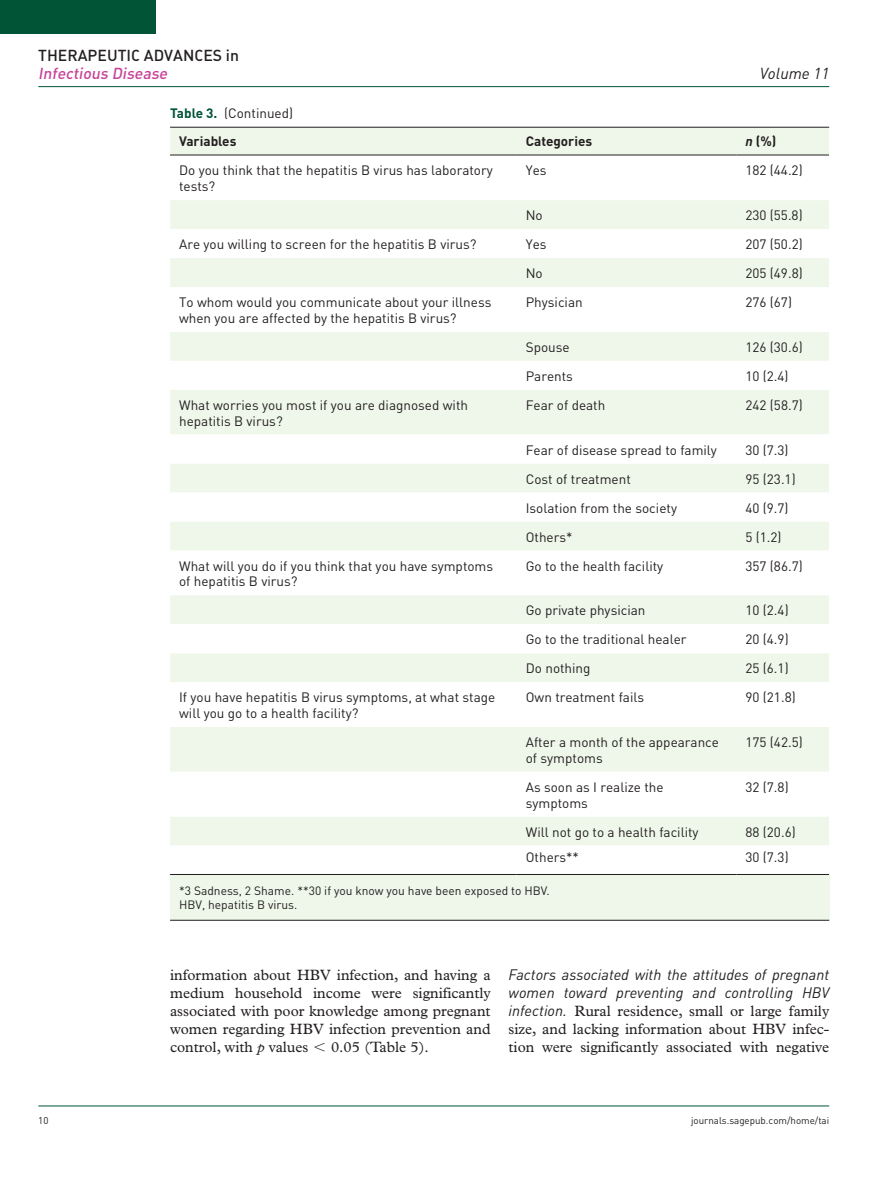
<style>
.page{position:relative;width:893px;height:1191px;background:#fff}
.page>*{position:absolute;margin:0;border:0;box-sizing:border-box;transform-origin:0 0}
.t1{font:15.75px "DIN Medium Alternate";color:#231f20}
.t2{font:italic 15.75px "DIN Medium Alternate";color:#c74499}
.t3{font:italic 15.75px "DIN";color:#231f20}
.t4{font:15px/18px "Plantin Std";color:#231f20;text-align:justify}
.t5{font:italic 15px/18px "DIN";color:#231f20}
.t6{font:13.5px/15.8px "DIN";color:#231f20}
.t7{font:700 13.5px "DIN";color:#231f20}
.t8{font:12px/14.2px "DIN";color:#231f20}
.t9{font:9.75px "DIN";color:#231f20}
.s1{font-weight:700;color:#015436}
.s2{font-style:italic}
.s3{font-family:"DIN";font-style:italic}
</style>
<div class="page">
<hr style="left:38px;top:86px;width:791px;height:1px;background:#015436">
<hr style="left:38px;top:1105px;width:791px;height:1px;background:#015436">
<div style="left:0;top:0;width:155px;height:34px;background:#015436"></div>
<div style="left:170px;top:872px;width:659px;height:48px;background:#eff7ea"></div>
<hr style="left:170px;top:920px;width:659px;height:1px;background:#231f20">
<div style="left:170px;top:128px;width:659px;height:27px;background:#eff7ea"></div>
<svg style="left:170px;top:200px;width:659px;height:674px"></svg>
<hr style="left:170px;top:155px;width:347px;height:1px;background:#231f20">
<hr style="left:517px;top:155px;width:219px;height:1px;background:#231f20">
<hr style="left:736px;top:155px;width:93px;height:1px;background:#231f20">
<hr style="left:170px;top:874px;width:347px;height:1px;background:#231f20">
<hr style="left:517px;top:874px;width:219px;height:1px;background:#231f20">
<hr style="left:736px;top:874px;width:93px;height:1px;background:#231f20">
<hr style="left:170px;top:127px;width:659px;height:1px;background:#231f20">
<p class="t1" style="left:38px;top:45px;width:202px">THERAPEUTIC ADVANCES IN</p>
<p class="t2" style="left:38px;top:63px;width:134px">I nfectious Disease</p>
<p class="t6" style="left:170px;top:105px;width:125px"><span class="s1">Table 3.</span> (Continued)</p>
<p class="t3" style="left:760px;top:63px;width:71px">Volume 11</p>
<p class="t7" style="left:179px;top:132px;width:59px">Variables</p>
<p class="t7" style="left:526px;top:132px;width:68px">Categories</p>
<p class="t7" style="left:745px;top:132px;width:32px"><span class="s2">n</span> (%)</p>
<p class="t6" style="left:179px;top:162px;width:315px">Do you think that the hepatitis B virus has laboratory tests?</p>
<p class="t6" style="left:526px;top:162px;width:22px">Yes</p>
<p class="t6" style="left:745px;top:162px;width:59px">182 (44.2)</p>
<p class="t6" style="left:526px;top:207px;width:19px">No</p>
<p class="t6" style="left:745px;top:207px;width:59px">230 (55.8)</p>
<p class="t6" style="left:179px;top:236px;width:299px">Are you willing to screen for the hepatitis B virus?</p>
<p class="t6" style="left:526px;top:236px;width:22px">Yes</p>
<p class="t6" style="left:745px;top:236px;width:59px">207 (50.2)</p>
<p class="t6" style="left:526px;top:265px;width:19px">No</p>
<p class="t6" style="left:745px;top:265px;width:59px">205 (49.8)</p>
<p class="t6" style="left:179px;top:294px;width:314px">To whom would you communicate about your illness when you are affected by the hepatitis B virus?</p>
<p class="t6" style="left:526px;top:294px;width:58px">Physician</p>
<p class="t6" style="left:745px;top:294px;width:48px">276 (67)</p>
<p class="t6" style="left:526px;top:339px;width:45px">Spouse</p>
<p class="t6" style="left:745px;top:339px;width:59px">126 (30.6)</p>
<p class="t6" style="left:526px;top:368px;width:49px">Parents</p>
<p class="t6" style="left:745px;top:368px;width:45px">10 (2.4)</p>
<p class="t6" style="left:179px;top:397px;width:290px">What worries you most if you are diagnosed with hepatitis B virus?</p>
<p class="t6" style="left:526px;top:397px;width:81px">Fear of death</p>
<p class="t6" style="left:745px;top:397px;width:59px">242 (58.7)</p>
<p class="t6" style="left:526px;top:441px;width:193px">Fear of disease spread to family</p>
<p class="t6" style="left:745px;top:441px;width:45px">30 (7.3)</p>
<p class="t6" style="left:526px;top:470px;width:107px">Cost of treatment</p>
<p class="t6" style="left:745px;top:470px;width:52px">95 (23.1)</p>
<p class="t6" style="left:526px;top:499px;width:153px">Isolation from the society</p>
<p class="t6" style="left:745px;top:499px;width:45px">40 (9.7)</p>
<p class="t6" style="left:526px;top:528px;width:48px">Others*</p>
<p class="t6" style="left:745px;top:528px;width:38px">5 (1.2)</p>
<p class="t6" style="left:179px;top:557px;width:316px">What will you do if you think that you have symptoms of hepatitis B virus?</p>
<p class="t6" style="left:526px;top:557px;width:139px">Go to the health facility</p>
<p class="t6" style="left:745px;top:557px;width:59px">357 (86.7)</p>
<p class="t6" style="left:526px;top:602px;width:121px">Go private physician</p>
<p class="t6" style="left:745px;top:602px;width:45px">10 (2.4)</p>
<p class="t6" style="left:526px;top:631px;width:162px">Go to the traditional healer</p>
<p class="t6" style="left:745px;top:631px;width:45px">20 (4.9)</p>
<p class="t6" style="left:526px;top:660px;width:66px">Do nothing</p>
<p class="t6" style="left:745px;top:660px;width:45px">25 (6.1)</p>
<p class="t6" style="left:179px;top:689px;width:318px">If you have hepatitis B virus symptoms, at what stage will you go to a health facility?</p>
<p class="t6" style="left:526px;top:689px;width:120px">Own treatment fails</p>
<p class="t6" style="left:745px;top:689px;width:52px">90 (21.8)</p>
<p class="t6" style="left:526px;top:734px;width:195px">After a month of the appearance of symptoms</p>
<p class="t6" style="left:745px;top:734px;width:59px">175 (42.5)</p>
<p class="t6" style="left:526px;top:778px;width:139px">As soon as I realize the symptoms</p>
<p class="t6" style="left:745px;top:778px;width:45px">32 (7.8)</p>
<p class="t6" style="left:526px;top:823px;width:174px">Will not go to a health facility</p>
<p class="t6" style="left:745px;top:823px;width:52px">88 (20.6)</p>
<p class="t6" style="left:526px;top:849px;width:55px">Others**</p>
<p class="t6" style="left:745px;top:849px;width:45px">30 (7.3)</p>
<p class="t8" style="left:179px;top:883px;width:372px">*3 Sadness, 2 Shame. **30 if you know you have been exposed to HBV.<br>HBV, hepatitis B virus.</p>
<p class="t4" style="left:170px;top:966px;width:322px">information about HBV infection, and having a medium household income were significantly associated with poor knowledge among pregnant women regarding HBV infection prevention and control, with <span class="s2">p</span> values</p>
<p class="t4" style="left:331px;top:1038px;width:99px">0.05 (Table 5).</p>
<p class="t5" style="left:509px;top:965px;width:322px">Factors associated with the attitudes of pregnant women toward preventing and controlling HBV</p>
<p class="t4" style="left:509px;top:1002px;width:322px"><span class="s3">infection.</span> Rural residence, small or large family size, and lacking information about HBV infec&shy;tion were significantly associated with negative</p>
<p class="t9" style="left:38px;top:1114px;width:12px">10</p>
<p class="t9" style="left:691px;top:1114px;width:140px">journals.sagepub.com/home/tai</p>
</div>
